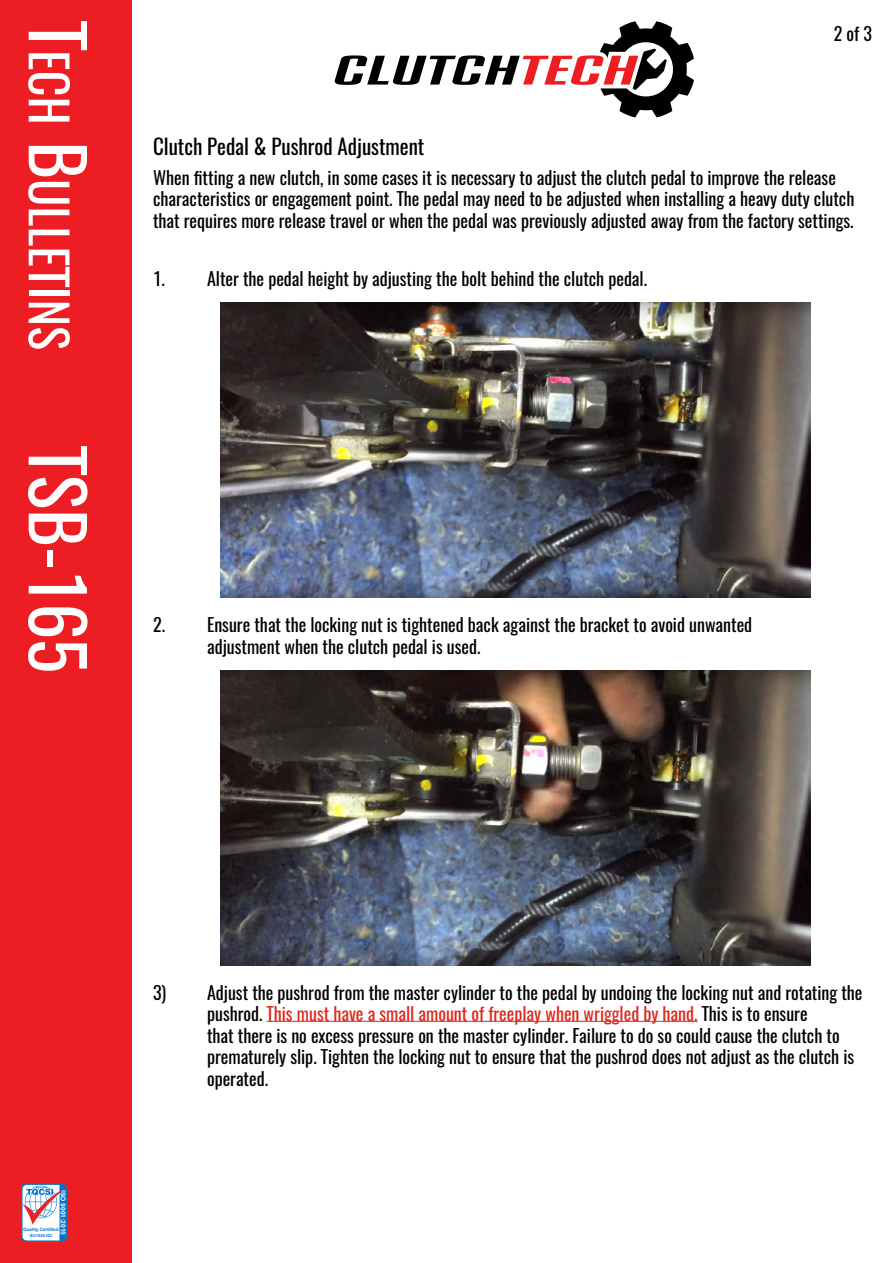
<style>
.page{position:relative;width:893px;height:1263px;background:#fff}
.page>*{position:absolute;margin:0;border:0;box-sizing:border-box;transform-origin:0 0}
.t1{font:72px "Oswald";color:#fff}
.t2{font:50.4px "Oswald";color:#fff}
.t3{font:21px "Oswald";color:#000}
.t4{font:18px/21.6px "Oswald";color:#000}
.t5{font:700 6.75px "Arial";color:#fff}
.t6{font:700 4.5px "Arial";color:#0070ce}
.t7{font:700 4.2px "Arial";color:#0070ce}
.s1{font-size:72px}
.s2{color:#df271c}
</style>
<div class="page">
<div style="left:0;top:0;width:132px;height:1263px;background:#ed1d24"></div>
<svg style="left:21px;top:1183px;width:46px;height:59px;background:#b0bfd9"></svg>
<svg style="left:334px;top:21px;width:360px;height:96px"></svg>
<hr style="left:267px;top:1021px;width:430px;height:1px;background:#df271c">
<img style="left:220px;top:303px;width:591px;height:294px">
<img style="left:220px;top:670px;width:591px;height:295px">
<h2 class="t2" style="left:84px;top:21px;width:330px;rotate:90deg"><span class="s1">T</span>ech <span class="s1">B</span>ulletins</h2>
<h1 class="t1" style="left:108px;top:446px;width:228px;rotate:90deg">TSB-165</h1>
<p class="t3" style="left:153px;top:132px;width:273px">Clutch Pedal &amp; Pushrod Adjustment</p>
<p class="t4" style="left:834px;top:23px;width:40px">2 of 3</p>
<p class="t4" style="left:153px;top:167px;width:703px">When fitting a new clutch, in some cases it is necessary to adjust the clutch pedal to improve the release characteristics or engagement point. The pedal may need to be adjusted when installing a heavy duty clutch that requires more release travel or when the pedal was previously adjusted away from the factory settings.</p>
<p class="t4" style="left:153px;top:268px;width:496px">1. Alter the pedal height by adjusting the bolt behind the clutch pedal.</p>
<p class="t4" style="left:207px;top:614px;width:547px;text-indent:-54px">2. Ensure that the locking nut is tightened back against the bracket to avoid unwanted adjustment when the clutch pedal is used.</p>
<p class="t5" style="left:68px;top:1190px;width:47px;rotate:90deg">ISO 9001:2015</p>
<p class="t6" style="left:23px;top:1227px;width:37px">Quality Certified</p>
<p class="t7" style="left:30px;top:1233px;width:24px">AU1045-QC</p>
<p class="t4" style="left:207px;top:981px;width:657px;text-indent:-54px">3) Adjust the pushrod from the master cylinder to the pedal by undoing the locking nut and rotating the pushrod. <span class="s2">This must have a small amount of freeplay when wriggled by hand.</span> This is to ensure<br>that there is no excess pressure on the master cylinder. Failure to do so could cause the clutch to prematurely slip. Tighten the locking nut to ensure that the pushrod does not adjust as the clutch is operated.</p>
</div>
